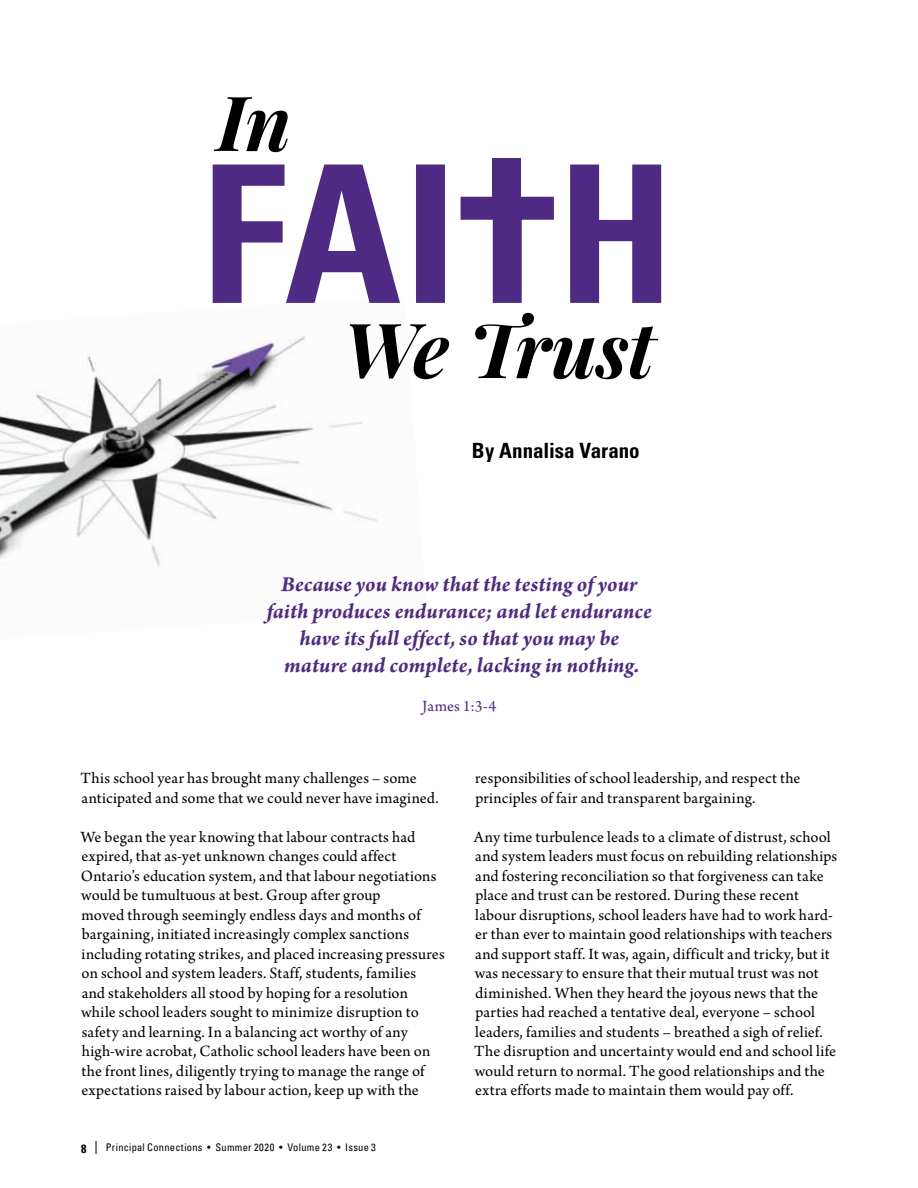
<style>
.page{position:relative;width:918px;height:1188px;background:#fff}
.page>*{position:absolute;margin:0;border:0;box-sizing:border-box;transform-origin:0 0}
.t1{font:italic 700 76.2px "Playfair Display";letter-spacing:-.015em;color:#000}
.t2{font:italic 700 22.5px/27px "Arno Pro";letter-spacing:.005em;color:#4f2a84;text-align:center}
.t3{font:700 condensed 21px "Univers";color:#000}
.t4{font:16.5px/19.5px "Arno Pro";letter-spacing:.01em;color:#000}
.t5{font:16.5px "Arno Pro";letter-spacing:.005em;color:#4f2a84}
.t6{font:700 condensed 12px "Univers";color:#000}
.t7{font:condensed 10.5px "Univers";letter-spacing:.025em;color:#000}
</style>
<div class="page">
<img style="left:0;top:296px;width:378px;height:270px">
<svg style="left:213px;top:165px;width:448px;height:138px"></svg>
<div style="left:492px;top:158px;width:29px;height:42px;background:#4f2a84"></div>
<svg style="left:96px;top:1141px;width:1px;height:13px"></svg>
<h1 class="t1" style="left:217px;top:63px;width:76px">In</h1>
<h1 class="t1" style="left:343px;top:290px;width:313px">We Trust</h1>
<p class="t3" style="left:472px;top:438px;width:169px">By Annalisa Varano</p>
<h2 class="t2" style="left:267px;top:572px;width:387px">Because you know that the testing of your faith produces endurance; and let endurance have its full effect, so that you may be mature and complete, lacking in nothing.</h2>
<p class="t5" style="left:422px;top:697px;width:76px">James 1:3-4</p>
<p class="t4" style="left:81px;top:769px;width:360px">This school year has brought many challenges – some anticipated and some that we could never have imagined.</p>
<p class="t4" style="left:81px;top:828px;width:366px">We began the year knowing that labour contracts had expired, that as-yet unknown changes could affect Ontario’s education system, and that labour negotiations would be tumultuous at best. Group after group<br>moved through seemingly endless days and months of bargaining, initiated increasingly complex sanctions including rotating strikes, and placed increasing pressures on school and system leaders. Staff, students, families<br>and stakeholders all stood by hoping for a resolution while school leaders sought to minimize disruption to safety and learning. In a balancing act worthy of any high-wire acrobat, Catholic school leaders have been on the front lines, diligently trying to manage the range of expectations raised by labour action, keep up with the</p>
<p class="t6" style="left:81px;top:1141px;width:7px">8</p>
<p class="t7" style="left:106px;top:1141px;width:272px">Principal Connections • Summer 2020 • Volume 23 • Issue 3</p>
<p class="t4" style="left:475px;top:769px;width:327px">responsibilities of school leadership, and respect the principles of fair and transparent bargaining.</p>
<p class="t4" style="left:474px;top:828px;width:365px">Any time turbulence leads to a climate of distrust, school and system leaders must focus on rebuilding relationships and fostering reconciliation so that forgiveness can take place and trust can be restored. During these recent labour disruptions, school leaders have had to work hard&shy;er than ever to maintain good relationships with teachers and support staff. It was, again, difficult and tricky, but it was necessary to ensure that their mutual trust was not diminished. When they heard the joyous news that the parties had reached a tentative deal, everyone – school leaders, families and students – breathed a sigh of relief.<br>The disruption and uncertainty would end and school life would return to normal. The good relationships and the extra efforts made to maintain them would pay off.</p>
</div>
